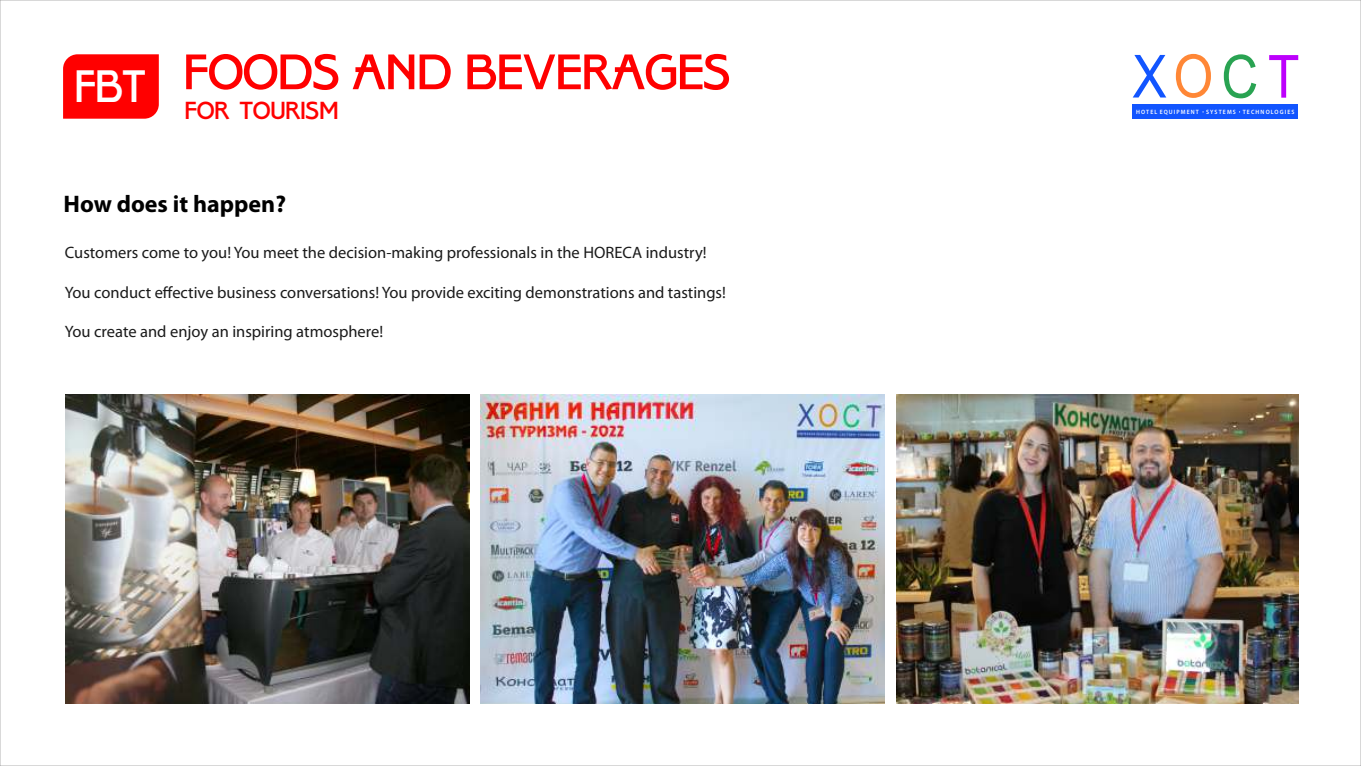
<style>
.page{position:relative;width:1361px;height:766px;background:#fff}
.page>*{position:absolute;margin:0;border:0;box-sizing:border-box;transform-origin:0 0}
.t1{font:59.4px "Arial";color:#1255ff;scale:.86 1}
.t2{font:57.3px "Ambassadore Type";color:#f00;scale:.91 1}
.t3{font:52.35px "Ambassadore Type";color:#fff;scale:.85 1}
.t4{font:28.5px "Ambassadore Type";color:#f00;scale:.91 1}
.t5{font:700 24px "Myriad Pro";color:#000}
.t6{font:16.5px "Myriad Pro";color:#1a1a1a}
.t7{font:600 6.3px "Myriad Pro";letter-spacing:.195em;color:#fff;scale:.93 1}
.s1{color:#ff8736}
.s2{color:#29a352}
.s3{color:#bd00fc}
</style>
<div class="page">
<img style="left:896px;top:395px;width:402px;height:307px">
<img style="left:481px;top:395px;width:403px;height:307px">
<img style="left:66px;top:395px;width:403px;height:308px">
<div style="left:1132px;top:105px;width:166px;height:14px;background:#1255ff"></div>
<div style="left:63px;top:54px;width:96px;height:65px;background:#f00"></div>
<h3 class="t3" style="left:75px;top:70px;width:85px">FBT</h3>
<h2 class="t2" style="left:184px;top:54px;width:602px">FOODS AND BEVERAGES</h2>
<h3 class="t4" style="left:185px;top:101px;width:171px">FOR TOURISM</h3>
<h3 class="t5" style="left:64px;top:194px;width:224px">How does it happen?</h3>
<p class="t6" style="left:65px;top:245px;width:643px">Customers come to you! You meet the decision-making professionals in the HORECA industry!</p>
<p class="t6" style="left:65px;top:285px;width:662px">You conduct effective business conversations! You provide exciting demonstrations and tastings!</p>
<p class="t6" style="left:65px;top:325px;width:320px">You create and enjoy an inspiring atmosphere!</p>
<h1 class="t1" style="left:1132px;top:54px;width:195px">Х<span class="s1">О</span><span class="s2">С</span><span class="s3">Т</span></h1>
<p class="t7" style="left:1136px;top:109px;width:172px">HOTEL EQUIPMENT SYSTEMS TECHNOLOGIES</p>
</div>
